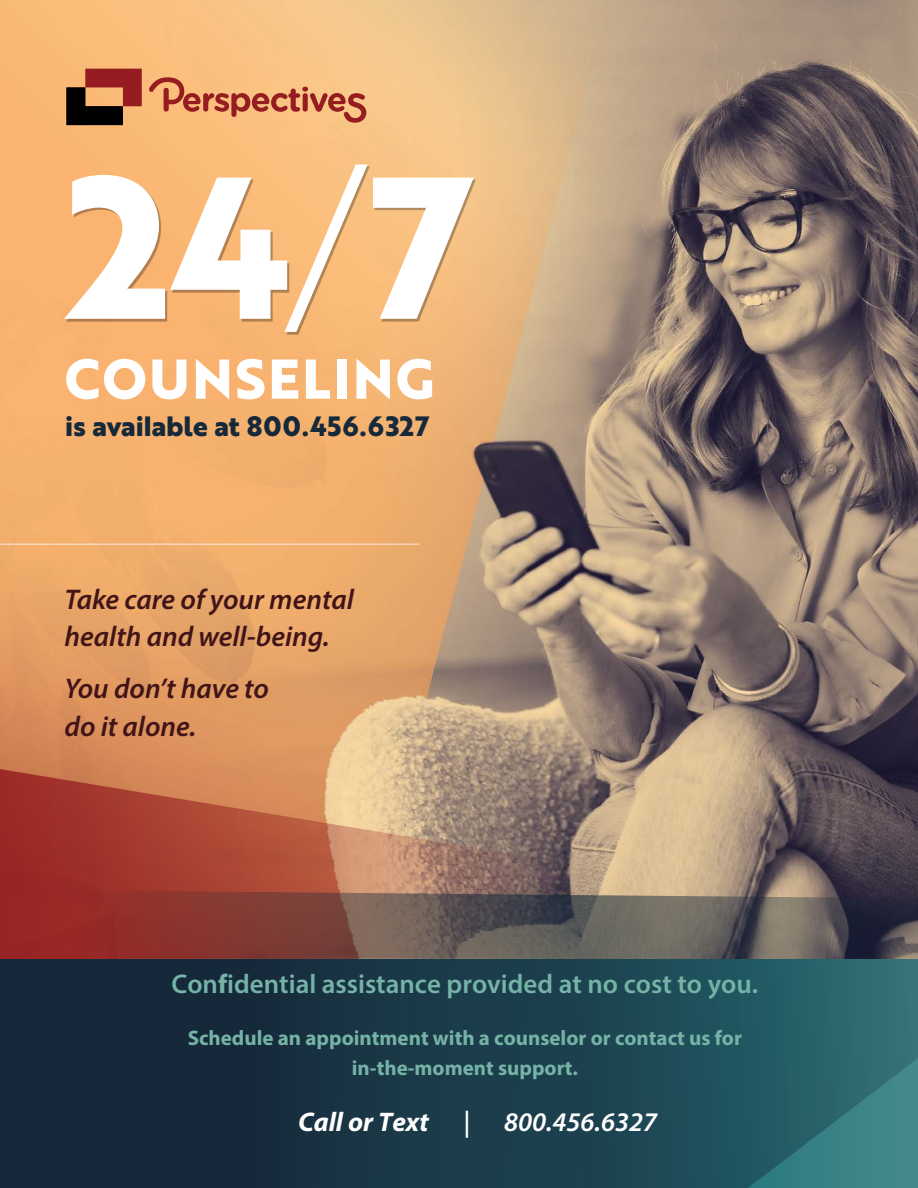
<style>
.page{position:relative;width:918px;height:1188px;background:#fff}
.page>*{position:absolute;margin:0;border:0;box-sizing:border-box;transform-origin:0 0}
.t1{font:700 196.05px "Brother 1816 Extra";color:#fff}
.t2{font:700 54.45px "Brother 1816 Extra";letter-spacing:.04em;color:#fff}
.t3{font:italic 600 28.5px/37.5px "Myriad Pro";color:#411418}
.t4{font:700 27.15px "Brother 1816 Extra";color:#15293a}
.t5{font:600 27px "Myriad Pro";color:#75b3a6}
.t6{font:italic 600 27px "Myriad Pro";color:#fff}
.t7{font:italic 700 27px "Myriad Pro";color:#fff}
.t8{font:700 21px/29.7px "Myriad Pro";color:#75b3a6;text-align:center}
.s1{font-family:"Brother 1816 Light";font-weight:400}
.s2{font-weight:700}
</style>
<div class="page">
<img style="left:0;top:0;width:918px;height:767px">
<div style="left:66px;top:166px;width:410px;height:168px;background:#000;opacity:.3"></div>
<hr style="left:0;top:543px;width:419px;height:2px;background:#fff">
<svg style="left:148px;top:77px;width:218px;height:46px;background:#e19969"></svg>
<svg style="left:66px;top:69px;width:76px;height:56px;background:#844832"></svg>
<svg style="left:0;top:767px;width:918px;height:122px;background:#a5715e"></svg>
<svg style="left:0;top:889px;width:918px;height:299px;background:#30424b"></svg>
<h1 class="t1" style="left:65px;top:98px;width:407px">24<span class="s1">/</span>7</h1>
<h2 class="t2" style="left:65px;top:337px;width:371px">COUNSELING</h2>
<p class="t4" style="left:65px;top:405px;width:365px">is available at 800.456.6327</p>
<h3 class="t3" style="left:65px;top:580px;width:291px">Take care of your mental health and well-being.</h3>
<h3 class="t3" style="left:65px;top:669px;width:206px">You don’t have to do it alone.</h3>
<p class="t5" style="left:172px;top:967px;width:588px">Con<span class="s2">f</span>idential assistance provided at no cost to you.</p>
<p class="t8" style="left:188px;top:1022px;width:556px">Schedule an appointment with a counselor or contact us for in-the-moment support.</p>
<p class="t7" style="left:298px;top:1104px;width:132px">Call or Text</p>
<p class="t6" style="left:463px;top:1104px;width:8px">|</p>
<p class="t6" style="left:504px;top:1104px;width:154px">800.456.6327</p>
</div>
